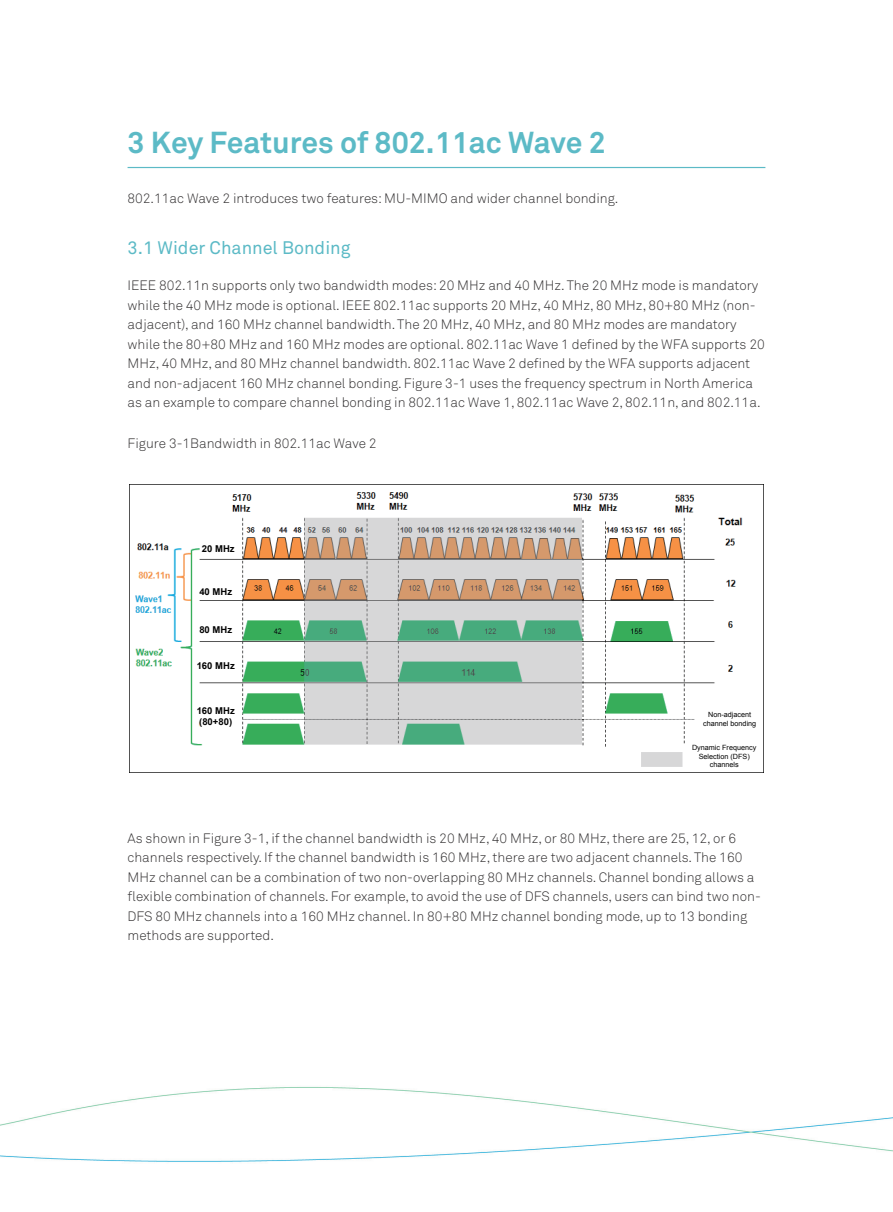
<style>
.page{position:relative;width:893px;height:1212px;background:#fff}
.page>*{position:absolute;margin:0;border:0;box-sizing:border-box;transform-origin:0 0}
.t1{font:700 30px "Akkurat Pro";letter-spacing:-.005em;color:#5cbac6}
.t2{font:18px "Akkurat Pro";color:#5cbac6}
.t3{font:300 13.5px/19.5px "Akkurat Pro";color:#312f30}
.t4{font:700 9.45px/11.4px "Arial";color:#030303}
.t5{font:7.2px/8.7px "Arial";color:#030303;text-align:center}
</style>
<div class="page">
<img style="left:0;top:166px;width:893px;height:996px">
<hr style="left:128px;top:167px;width:637px;height:1px;background:#5cbac6">
<img style="left:129px;top:484px;width:635px;height:288px">
<h1 class="t1" style="left:128px;top:124px;width:480px">3 Key Features of 802.11ac Wave 2</h1>
<p class="t3" style="left:128px;top:188px;width:492px">802.11ac Wave 2 introduces two features: MU-MIMO and wider channel bonding.</p>
<h2 class="t2" style="left:128px;top:237px;width:224px">3.1 Wider Channel Bonding</h2>
<p class="t3" style="left:128px;top:276px;width:639px">IEEE 802.11n supports only two bandwidth modes: 20 MHz and 40 MHz. The 20 MHz mode is mandatory while the 40 MHz mode is optional. IEEE 802.11ac supports 20 MHz, 40 MHz, 80 MHz, 80+80 MHz (non&shy;adjacent), and 160 MHz channel bandwidth. The 20 MHz, 40 MHz, and 80 MHz modes are mandatory while the 80+80 MHz and 160 MHz modes are optional. 802.11ac Wave 1 defined by the WFA supports 20<br>MHz, 40 MHz, and 80 MHz channel bandwidth. 802.11ac Wave 2 defined by the WFA supports adjacent and non-adjacent 160 MHz channel bonding. Figure 3-1 uses the frequency spectrum in North America as an example to compare channel bonding in 802.11ac Wave 1, 802.11ac Wave 2, 802.11n, and 802.11a.</p>
<p class="t3" style="left:128px;top:434px;width:250px">Figure 3-1Bandwidth in 802.11ac Wave 2</p>
<p class="t4" style="left:202px;top:543px;width:34px">20 MHz</p>
<p class="t4" style="left:199px;top:586px;width:34px">40 MHz</p>
<p class="t4" style="left:199px;top:624px;width:34px">80 MHz</p>
<p class="t4" style="left:197px;top:660px;width:40px">160 MHz</p>
<p class="t4" style="left:197px;top:705px;width:40px">160 MHz (80+80)</p>
<p class="t5" style="left:703px;top:710px;width:55px">Non-adjacent channel bonding</p>
<p class="t5" style="left:692px;top:743px;width:66px">Dynamic Frequency<br>Selection (DFS) channels</p>
<p class="t3" style="left:128px;top:828px;width:635px">As shown in Figure 3-1, if the channel bandwidth is 20 MHz, 40 MHz, or 80 MHz, there are 25, 12, or 6 channels respectively. If the channel bandwidth is 160 MHz, there are two adjacent channels. The 160<br>MHz channel can be a combination of two non-overlapping 80 MHz channels. Channel bonding allows a flexible combination of channels. For example, to avoid the use of DFS channels, users can bind two non-DFS 80 MHz channels into a 160 MHz channel. In 80+80 MHz channel bonding mode, up to 13 bonding methods are supported.</p>
</div>
